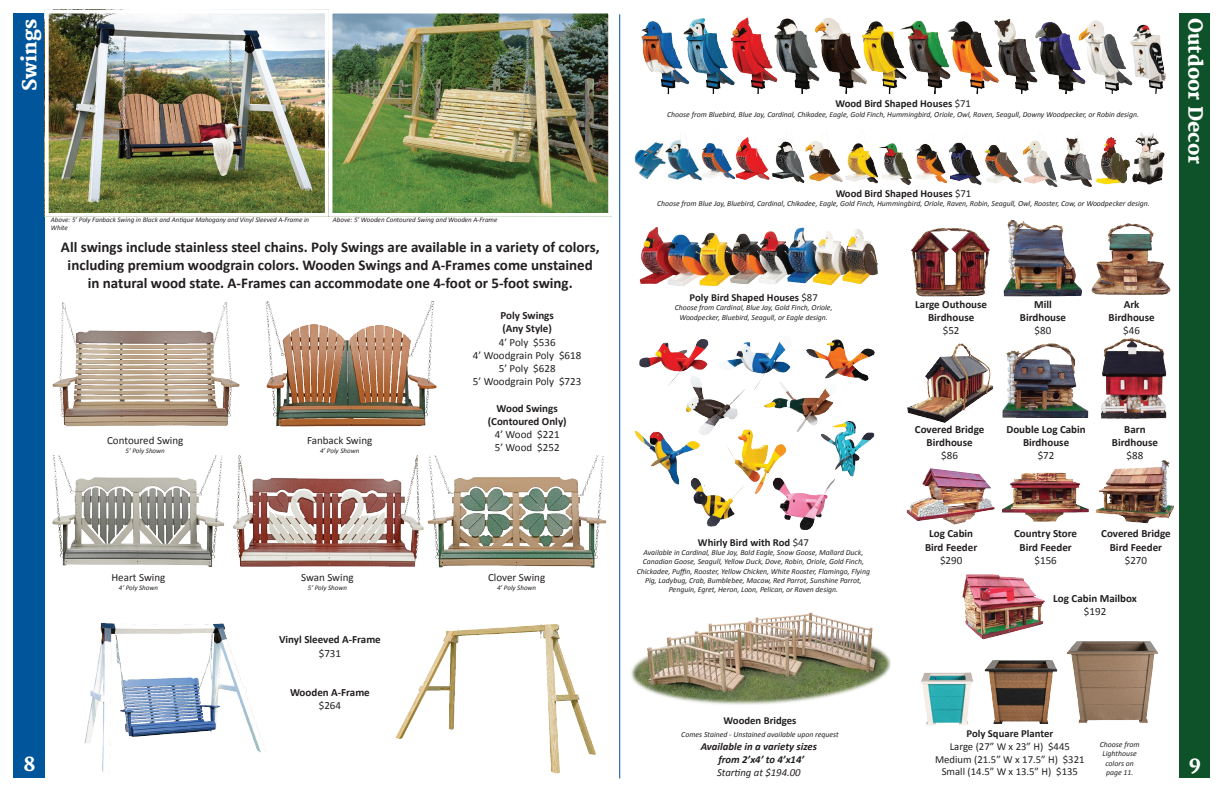
<style>
.page{position:relative;width:1224px;height:792px;background:#fff}
.page>*{position:absolute;margin:0;border:0;box-sizing:border-box;transform-origin:0 0}
.t1{font:800 19px "Merriweather";color:#fff}
.t2{font:700 15px/18px "Calibri";color:#231f20;text-align:center}
.t3{font:700 11px/13.2px "Calibri";color:#231f20;text-align:center}
.t4{font:11px/13.2px "Calibri";color:#231f20;text-align:center}
.t5{font:700 10.7px "Calibri";color:#231f20}
.t6{font:10.7px/12.8px "Calibri";color:#231f20;text-align:center}
.t7{font:italic 700 10.7px/12.8px "Calibri";color:#231f20;text-align:center}
.t8{font:italic 10.7px "Calibri";color:#231f20}
.t9{font:italic 7.8px/9.3px "Calibri";color:#231f20;text-align:center}
.t10{font:italic 7px/8.4px "Calibri";color:#231f20}
.s1{font-weight:400}
</style>
<div class="page">
<img style="left:906px;top:468px;width:89px;height:57px">
<div style="left:14px;top:14px;width:31px;height:764px;background:#01559a"></div>
<div style="left:1180px;top:14px;width:30px;height:764px;background:#0d5229"></div>
<img style="left:334px;top:15px;width:273px;height:197px">
<div style="left:329px;top:10px;width:283px;height:207px;border:4px solid #fff"></div>
<img style="left:50px;top:15px;width:274px;height:197px">
<div style="left:45px;top:10px;width:284px;height:207px;border:4px solid #fff"></div>
<img style="left:395px;top:623px;width:201px;height:151px">
<img style="left:84px;top:623px;width:182px;height:150px">
<img style="left:52px;top:302px;width:188px;height:125px">
<img style="left:233px;top:455px;width:374px;height:113px">
<img style="left:265px;top:302px;width:172px;height:125px">
<img style="left:52px;top:455px;width:173px;height:112px">
<img style="left:631px;top:612px;width:260px;height:93px">
<img style="left:641px;top:17px;width:526px;height:77px">
<img style="left:736px;top:132px;width:429px;height:55px">
<img style="left:702px;top:143px;width:34px;height:36px">
<img style="left:635px;top:140px;width:67px;height:41px">
<img style="left:686px;top:389px;width:59px;height:46px">
<img style="left:719px;top:341px;width:72px;height:49px">
<img style="left:639px;top:339px;width:70px;height:50px">
<img style="left:723px;top:429px;width:64px;height:65px">
<img style="left:772px;top:471px;width:63px;height:59px">
<img style="left:819px;top:421px;width:56px;height:56px">
<img style="left:634px;top:423px;width:67px;height:62px">
<img style="left:763px;top:381px;width:75px;height:52px">
<img style="left:806px;top:339px;width:69px;height:44px">
<hr style="left:619px;top:14px;width:1px;height:764px;background:#01559a">
<img style="left:639px;top:227px;width:240px;height:59px">
<img style="left:1066px;top:641px;width:92px;height:82px">
<img style="left:984px;top:660px;width:74px;height:64px">
<img style="left:921px;top:672px;width:53px;height:54px">
<img style="left:689px;top:473px;width:57px;height:54px">
<img style="left:1091px;top:223px;width:80px;height:72px">
<img style="left:1101px;top:338px;width:66px;height:81px">
<img style="left:1002px;top:343px;width:87px;height:75px">
<img style="left:911px;top:228px;width:79px;height:69px">
<img style="left:1003px;top:219px;width:79px;height:78px">
<img style="left:907px;top:343px;width:86px;height:80px">
<img style="left:1095px;top:460px;width:79px;height:63px">
<img style="left:1002px;top:472px;width:87px;height:50px">
<img style="left:962px;top:574px;width:83px;height:66px">
<h1 class="t1" style="left:19px;top:91px;width:73px;rotate:-90deg">Swings</h1>
<h1 class="t1" style="left:1206px;top:18px;width:147px;rotate:90deg">Outdoor Decor</h1>
<h3 class="t5" style="left:835px;top:97px;width:137px">Wood Bird Shaped Houses <span class="s1">$71</span></h3>
<p class="t9" style="left:667px;top:109px;width:473px">Choose from Bluebird, Blue Jay, Cardinal, Chikadee, Eagle, Gold Finch, Hummingbird, Oriole, Owl, Raven, Seagull, Downy Woodpecker, or Robin design.</p>
<p class="t10" style="left:51px;top:215px;width:260px">Above: 5’ Poly Fanback Swing in Black and Antique Mahogany and Vinyl Sleeved A-Frame in<br>White</p>
<p class="t10" style="left:333px;top:215px;width:166px">Above: 5’ Wooden Contoured Swing and Wooden A-Frame</p>
<p class="t2" style="left:61px;top:238px;width:540px">All swings include stainless steel chains. Poly Swings are available in a variety of colors, including premium woodgrain colors. Wooden Swings and A-Frames come unstained in natural wood state. A-Frames can accommodate one 4-foot or 5-foot swing.</p>
<h3 class="t4" style="left:107px;top:434px;width:78px">Contoured Swing</h3>
<p class="t10" style="left:126px;top:446px;width:41px">5’ Poly Shown</p>
<h3 class="t4" style="left:111px;top:571px;width:55px">Heart Swing</h3>
<p class="t10" style="left:119px;top:583px;width:41px">4’ Poly Shown</p>
<h3 class="t4" style="left:307px;top:434px;width:67px">Fanback Swing</h3>
<p class="t10" style="left:320px;top:446px;width:41px">4’ Poly Shown</p>
<h3 class="t4" style="left:301px;top:571px;width:54px">Swan Swing</h3>
<p class="t10" style="left:308px;top:583px;width:41px">5’ Poly Shown</p>
<h3 class="t3" style="left:279px;top:633px;width:103px">Vinyl Sleeved A-Frame</h3>
<h3 class="t4" style="left:319px;top:646px;width:24px">$731</h3>
<h3 class="t3" style="left:290px;top:686px;width:81px">Wooden A-Frame</h3>
<h3 class="t4" style="left:319px;top:699px;width:24px">$264</h3>
<h3 class="t3" style="left:500px;top:309px;width:55px;text-align:left">Poly Swings (Any Style)</h3>
<h3 class="t4" style="left:473px;top:335px;width:110px">4’ Poly $536<br>4’ Woodgrain Poly $618<br>5’ Poly $628<br>5’ Woodgrain Poly $723</h3>
<h3 class="t3" style="left:488px;top:401px;width:80px">Wood Swings (Contoured Only)</h3>
<h3 class="t4" style="left:495px;top:428px;width:66px;text-align:left">4’ Wood $221<br>5’ Wood $252</h3>
<h3 class="t4" style="left:488px;top:571px;width:59px">Clover Swing</h3>
<p class="t10" style="left:497px;top:583px;width:41px">4’ Poly Shown</p>
<h3 class="t5" style="left:836px;top:186px;width:137px">Wood Bird Shaped Houses <span class="s1">$71</span></h3>
<p class="t9" style="left:657px;top:198px;width:494px">Choose from Blue Jay, Bluebird, Cardinal, Chikadee, Eagle, Gold Finch, Hummingbird, Oriole, Raven, Robin, Seagull, Owl, Rooster, Cow, or Woodpecker design.</p>
<h3 class="t5" style="left:690px;top:290px;width:130px">Poly Bird Shaped Houses <span class="s1">$87</span></h3>
<p class="t9" style="left:675px;top:303px;width:159px">Choose from Cardinal, Blue Jay, Gold Finch, Oriole,<br>Woodpecker, Bluebird, Seagull, or Eagle design.</p>
<h3 class="t5" style="left:698px;top:535px;width:112px">Whirly Bird with Rod <span class="s1">$47</span></h3>
<p class="t9" style="left:637px;top:547px;width:235px">Available in Cardinal, Blue Jay, Bald Eagle, Snow Goose, Mallard Duck, Canadian Goose, Seagull, Yellow Duck, Dove, Robin, Oriole, Gold Finch, Chickadee, Puffin, Rooster, Yellow Chicken, White Rooster, Flamingo, Flying Pig, Ladybug, Crab, Bumblebee, Macaw, Red Parrot, Sunshine Parrot, Penguin, Egret, Heron, Loon, Pelican, or Raven design.</p>
<h3 class="t3" style="left:915px;top:297px;width:73px">Large Outhouse<br>Birdhouse</h3>
<h3 class="t4" style="left:943px;top:324px;width:18px">$52</h3>
<h3 class="t3" style="left:1020px;top:297px;width:48px">Mill<br>Birdhouse</h3>
<h3 class="t4" style="left:1035px;top:324px;width:18px">$80</h3>
<h3 class="t3" style="left:1109px;top:297px;width:48px">Ark<br>Birdhouse</h3>
<h3 class="t4" style="left:1123px;top:324px;width:18px">$46</h3>
<h3 class="t3" style="left:915px;top:422px;width:71px">Covered Bridge<br>Birdhouse</h3>
<h3 class="t4" style="left:941px;top:449px;width:18px">$86</h3>
<h3 class="t3" style="left:1006px;top:422px;width:81px">Double Log Cabin<br>Birdhouse</h3>
<h3 class="t4" style="left:1038px;top:449px;width:18px">$72</h3>
<h3 class="t3" style="left:1112px;top:422px;width:48px">Barn<br>Birdhouse</h3>
<h3 class="t4" style="left:1127px;top:449px;width:18px">$88</h3>
<h3 class="t3" style="left:925px;top:527px;width:54px">Log Cabin<br>Bird Feeder</h3>
<h3 class="t4" style="left:940px;top:554px;width:24px">$290</h3>
<h3 class="t3" style="left:1101px;top:527px;width:71px">Covered Bridge<br>Bird Feeder</h3>
<h3 class="t4" style="left:1125px;top:554px;width:24px">$270</h3>
<h3 class="t3" style="left:1053px;top:591px;width:85px">Log Cabin Mailbox</h3>
<h3 class="t4" style="left:1084px;top:605px;width:24px">$192</h3>
<h3 class="t3" style="left:1014px;top:527px;width:65px">Country Store<br>Bird Feeder</h3>
<h3 class="t4" style="left:1035px;top:554px;width:24px">$156</h3>
<h3 class="t5" style="left:724px;top:714px;width:74px">Wooden Bridges</h3>
<p class="t9" style="left:681px;top:730px;width:159px">Comes Stained - Unstained available upon request</p>
<h3 class="t7" style="left:701px;top:740px;width:118px">Available in a variety sizes from 2’x4’ to 4’x14’</h3>
<h3 class="t8" style="left:717px;top:765px;width:85px">Starting at $194.00</h3>
<h3 class="t5" style="left:966px;top:727px;width:88px">Poly Square Planter</h3>
<h3 class="t6" style="left:935px;top:740px;width:151px">Large (27” W x 23” H) $445<br>Medium (21.5” W x 17.5” H) $321<br>Small (14.5” W x 13.5” H) $135</h3>
<p class="t9" style="left:1100px;top:740px;width:41px">Choose from<br>Lighthouse colors on page 11.</p>
<h1 class="t1" style="left:23px;top:753px;width:14px">8</h1>
<h1 class="t1" style="left:1189px;top:752px;width:14px">9</h1>
</div>
